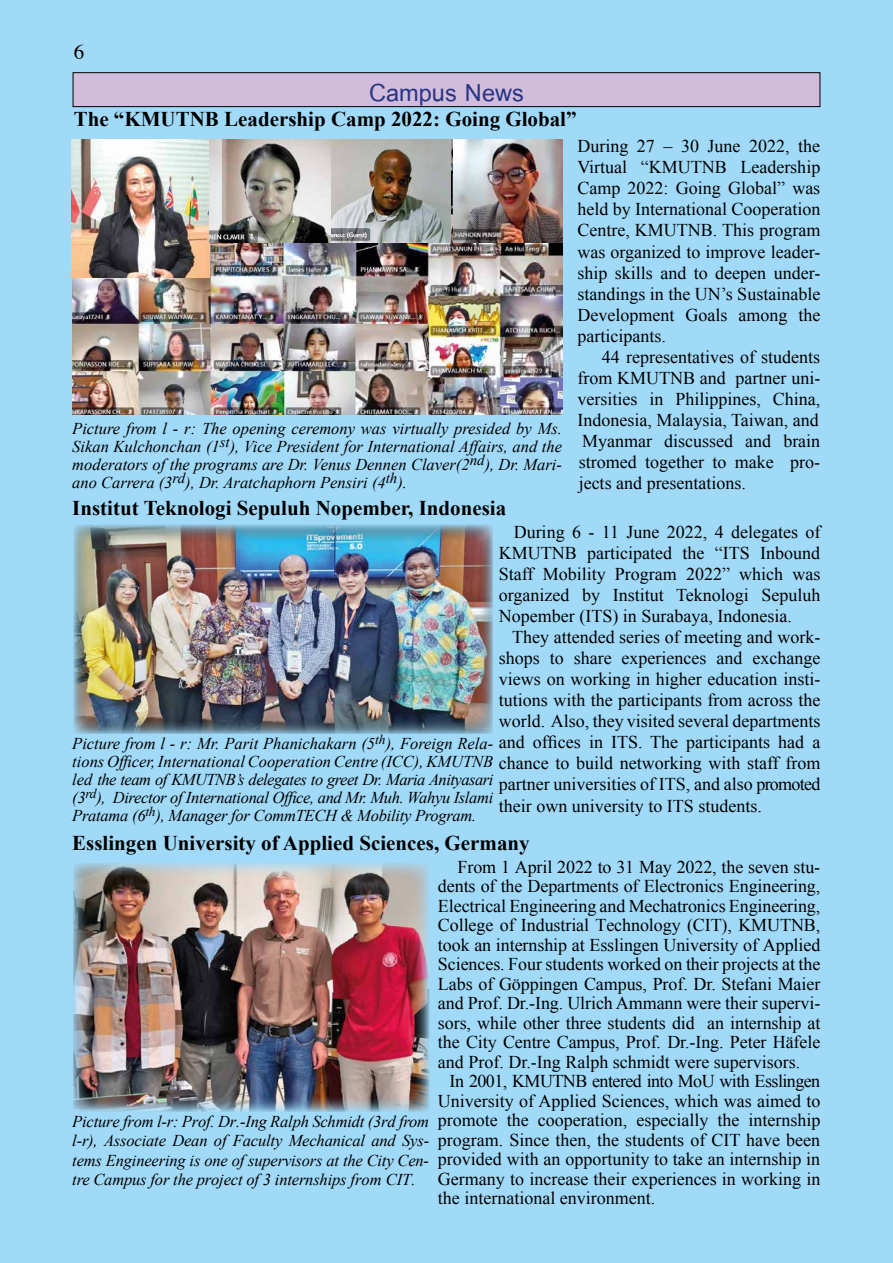
<style>
.page{position:relative;width:893px;height:1263px;background:#a1daf8}
.page>*{position:absolute;margin:0;border:0;box-sizing:border-box;transform-origin:0 0}
.t1{font:700 36px "Cordia New";color:#283583}
.t2{font:700 21px "Times New Roman";color:#000}
.t3{font:21px "Times";color:#000}
.t4{font:18px/21px "Times New Roman";color:#000;text-align:justify}
.t5{font:italic 16.5px/18px "Times New Roman";letter-spacing:-.01em;color:#000;text-align:justify}
.s1{font-style:normal;font-size:18px}
</style>
<div class="page">
<div style="left:73px;top:73px;width:747px;height:34px;background:#d1bcdc"></div>
<div style="left:73px;top:72px;width:747px;height:35px;border:1px solid #000"></div>
<div style="left:72px;top:523px;width:422px;height:212px;background:#000;opacity:.5"></div>
<img style="left:72px;top:140px;width:490px;height:275px">
<img style="left:72px;top:140px;width:137px;height:137px">
<img style="left:209px;top:140px;width:241px;height:102px">
<img style="left:453px;top:140px;width:109px;height:102px">
<img style="left:73px;top:863px;width:356px;height:248px">
<p class="t3" style="left:74px;top:32px;width:12px">6</p>
<h1 class="t1" style="left:369px;top:71px;width:156px">Campus News</h1>
<p class="t2" style="left:74px;top:104px;width:504px">The “KMUTNB Leadership Camp 2022: Going Global”</p>
<p class="t5" style="left:72px;top:419px;width:491px">Picture from l - r: The opening ceremony was virtually presided by Ms.<br>Sikan Kulchonchan (1<sup>st</sup>), Vice President for International Affairs, and the moderators of the programs are Dr. Venus Dennen Claver(2<sup>nd</sup>), Dr. Mari&shy;ano Carrera (3<sup>rd</sup>), Dr. Aratchaphorn Pensiri (4<sup>th</sup>).</p>
<p class="t4" style="left:577px;top:136px;width:244px">During 27 – 30 June 2022, the Virtual “KMUTNB Leadership Camp 2022: Going Global” was held by International Cooperation Centre, KMUTNB. This program was organized to improve leader&shy;ship skills and to deepen under&shy;standings in the UN’s Sustainable Development Goals among the participants.</p>
<p class="t4" style="left:577px;top:346px;width:244px;text-indent:25px">44 representatives of students from KMUTNB and partner uni&shy;versities in Philippines, China, Indonesia, Malaysia, Taiwan, and Myanmar discussed and brain stromed together to make pro&shy;jects and presentations.</p>
<p class="t2" style="left:72px;top:493px;width:435px">Institut Teknologi Sepuluh Nopember, Indonesia</p>
<p class="t4" style="left:499px;top:522px;width:323px;text-indent:15px">During 6 - 11 June 2022, 4 delegates of KMUTNB participated the “ITS Inbound Staff Mobility Program 2022” which was organized by Institut Teknologi Sepuluh Nopember (ITS) in Surabaya, Indonesia.</p>
<p class="t4" style="left:499px;top:627px;width:323px;text-indent:13px">They attended series of meeting and work&shy;shops to share experiences and exchange views on working in higher education insti&shy;tutions with the participants from across the world. Also, they visited several departments</p>
<p class="t5" style="left:72px;top:734px;width:749px">Picture from l - r: Mr. Parit Phanichakarn (5<sup>th</sup>), Foreign Rela- <span class="s1">and offices in ITS. The participants had a</span></p>
<p class="t4" style="left:499px;top:752px;width:323px">chance to build networking with staff from partner universities of ITS, and also promoted their own university to ITS students.</p>
<p class="t5" style="left:72px;top:752px;width:423px">tions Officer, International Cooperation Centre (ICC), KMUTNB led the team of KMUTNB’s delegates to greet Dr. Maria Anityasari (3<sup>rd</sup>), Director of International Office, and Mr. Muh. Wahyu Islami Pratama (6<sup>th</sup>), Manager for CommTECH &amp; Mobility Program.</p>
<p class="t2" style="left:72px;top:829px;width:459px">Esslingen University of Applied Sciences, Germany</p>
<p class="t5" style="left:72px;top:1111px;width:358px;line-height:19.5px">Picture from l-r: Prof. Dr.-Ing Ralph Schmidt (3rd from l-r), Associate Dean of Faculty Mechanical and Sys&shy;tems Engineering is one of supervisors at the City Cen&shy;tre Campus for the project of 3 internships from CIT.</p>
<p class="t4" style="left:438px;top:856px;width:384px;line-height:19.5px;text-indent:20px">From 1 April 2022 to 31 May 2022, the seven stu&shy;dents of the Departments of Electronics Engineering, Electrical Engineering and Mechatronics Engineering, College of Industrial Technology (CIT), KMUTNB, took an internship at Esslingen University of Applied Sciences. Four students worked on their projects at the Labs of Göppingen Campus, Prof. Dr. Stefani Maier and Prof. Dr.-Ing. Ulrich Ammann were their supervi&shy;sors, while other three students did an internship at the City Centre Campus, Prof. Dr.-Ing. Peter Häfele and Prof. Dr.-Ing Ralph schmidt were supervisors.</p>
<p class="t4" style="left:438px;top:1071px;width:384px;line-height:19.5px;text-indent:12px">In 2001, KMUTNB entered into MoU with Esslingen University of Applied Sciences, which was aimed to promote the cooperation, especially the internship program. Since then, the students of CIT have been provided with an opportunity to take an internship in Germany to increase their experiences in working in the international environment.</p>
</div>
